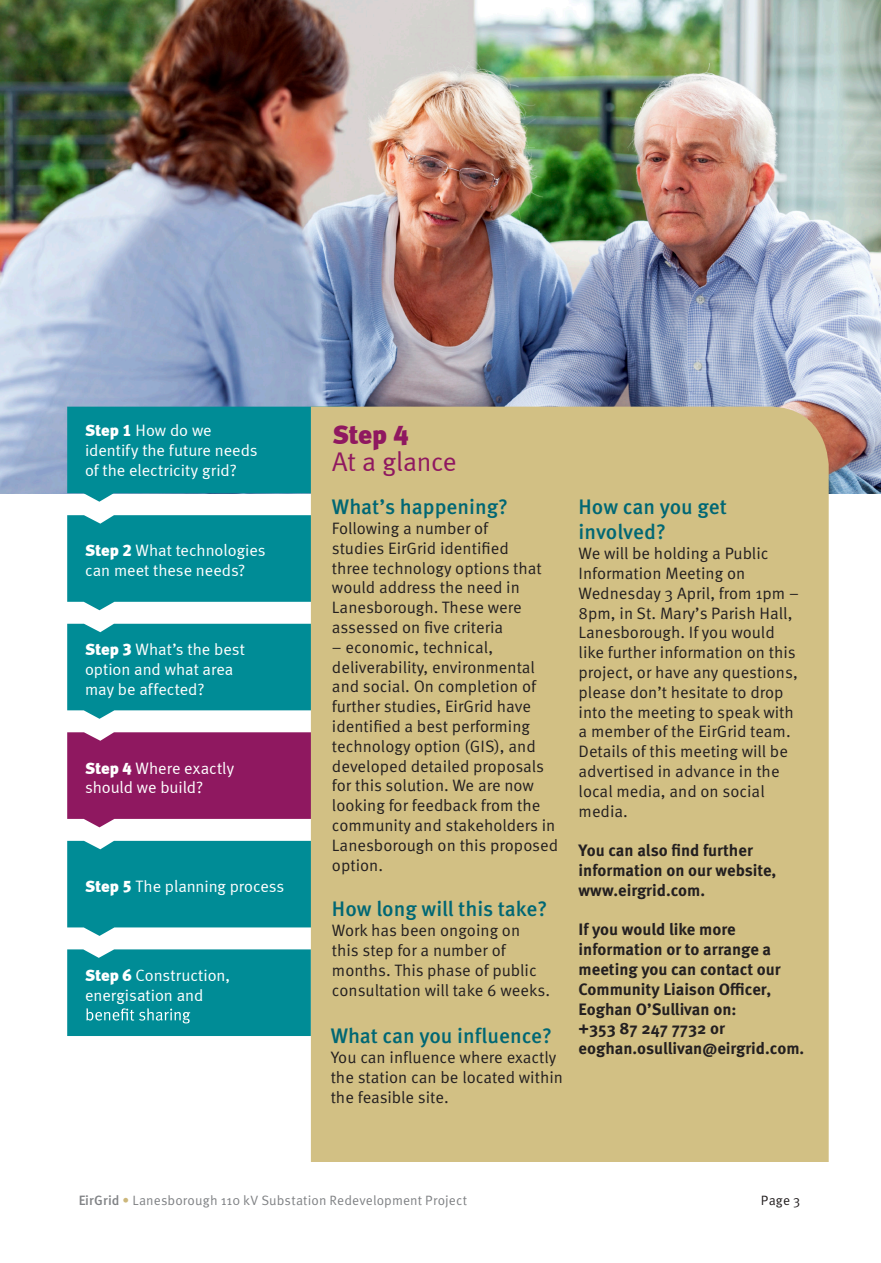
<style>
.page{position:relative;width:881px;height:1263px;background:#fff}
.page>*{position:absolute;margin:0;border:0;box-sizing:border-box;transform-origin:0 0}
.t1{font:27px/27px "Meta Normal LF";letter-spacing:-.01em;color:#8f1860}
.t2{font:500 21px/25.2px "Meta Pro";color:#006774}
.t3{font:16.5px/19.8px "Meta Pro Norm";color:#231f20}
.t4{font:16.5px/19.8px "Meta Normal LF";color:#fff}
.t5{font:700 16.5px/19.8px "Meta Pro";color:#231f20}
.t6{font:13.5px "Meta Pro Norm";letter-spacing:.005em;color:#808285}
.t7{font:13.5px "Meta Pro Norm";color:#231f20}
.s1{font-family:"Meta Black LF"}
.s2{font-family:"Meta Pro";font-weight:500}
.s3{font-family:"Meta Pro";font-weight:500;color:#ccb77b}
</style>
<div class="page">
<img style="left:0;top:0;width:880px;height:493px">
<svg style="left:67px;top:407px;width:244px;height:95px;background:#15959e"></svg>
<svg style="left:67px;top:515px;width:244px;height:95px;background:#16969f"></svg>
<svg style="left:67px;top:624px;width:244px;height:95px;background:#17969f"></svg>
<svg style="left:67px;top:732px;width:244px;height:95px;background:#992c6e"></svg>
<svg style="left:67px;top:841px;width:244px;height:95px;background:#17969f"></svg>
<div style="left:67px;top:949px;width:244px;height:87px;background:#008c96"></div>
<div style="left:311px;top:407px;width:517px;height:754px;background:#d2c084"></div>
<p class="t4" style="left:85px;top:421px;width:174px"><span class="s1">Step 1</span> How do we identify the future needs of the electricity grid?</p>
<p class="t4" style="left:85px;top:541px;width:182px"><span class="s1">Step 2</span> What technologies can meet these needs?</p>
<p class="t4" style="left:85px;top:639px;width:161px"><span class="s1">Step 3</span> What’s the best option and what area may be affected?</p>
<p class="t4" style="left:85px;top:758px;width:150px"><span class="s1">Step 4</span> Where exactly should we build?</p>
<p class="t4" style="left:85px;top:876px;width:201px"><span class="s1">Step 5</span> The planning process</p>
<p class="t4" style="left:85px;top:965px;width:146px"><span class="s1">Step 6</span> Construction, energisation and</p>
<p class="t1" style="left:332px;top:421px;width:126px"><span class="s1">Step 4<br></span>At a glance</p>
<p class="t2" style="left:332px;top:493px;width:178px">What’s happening?</p>
<p class="t3" style="left:332px;top:517px;width:211px">Following a number of studies EirGrid identified three technology options that would address the need in<br>Lanesborough. These were assessed on five criteria</p>
<p class="t3" style="left:332px;top:636px;width:228px">– economic, technical, deliverability, environmental and social. On completion of further studies, EirGrid have identified a best performing technology option (GIS), and developed detailed proposals for this solution. We are now looking for feedback from the community and stakeholders in<br>Lanesborough on this proposed option.</p>
<p class="t2" style="left:332px;top:895px;width:217px">How long will this take?</p>
<p class="t3" style="left:332px;top:919px;width:219px">Work has been ongoing on this step for a number of months. This phase of public consultation will take 6 weeks.</p>
<p class="t2" style="left:330px;top:1022px;width:223px">What can you influence?</p>
<p class="t3" style="left:330px;top:1046px;width:234px">You can influence where exactly the station can be located within the feasible site.</p>
<p class="t2" style="left:578px;top:493px;width:150px">How can you get involved?</p>
<p class="t3" style="left:578px;top:542px;width:222px">We will be holding a Public<br>Information Meeting on<br>Wednesday 3 April, from 1pm –<br>8pm, in St. Mary’s Parish Hall,<br>Lanesborough. If you would like further information on this project, or have any questions, please don’t hesitate to drop into the meeting to speak with a member of the EirGrid team.<br>Details of this meeting will be advertised in advance in the local media, and on social media.</p>
<p class="t5" style="left:578px;top:839px;width:199px">You can also find further information on our website, www.eirgrid.com.</p>
<p class="t5" style="left:578px;top:919px;width:227px">If you would like more information or to arrange a meeting you can contact our<br>Community Liaison Officer,<br>Eoghan O’Sullivan on:<br>+353 87 247 7732 or eoghan.osullivan@eirgrid.com.</p>
<p class="t6" style="left:78px;top:1190px;width:390px"><span class="s2">EirGrid</span> <span class="s3">•</span> Lanesborough 110 kV Substation Redevelopment Project</p>
<p class="t7" style="left:760px;top:1190px;width:41px">Page 3</p>
</div>
